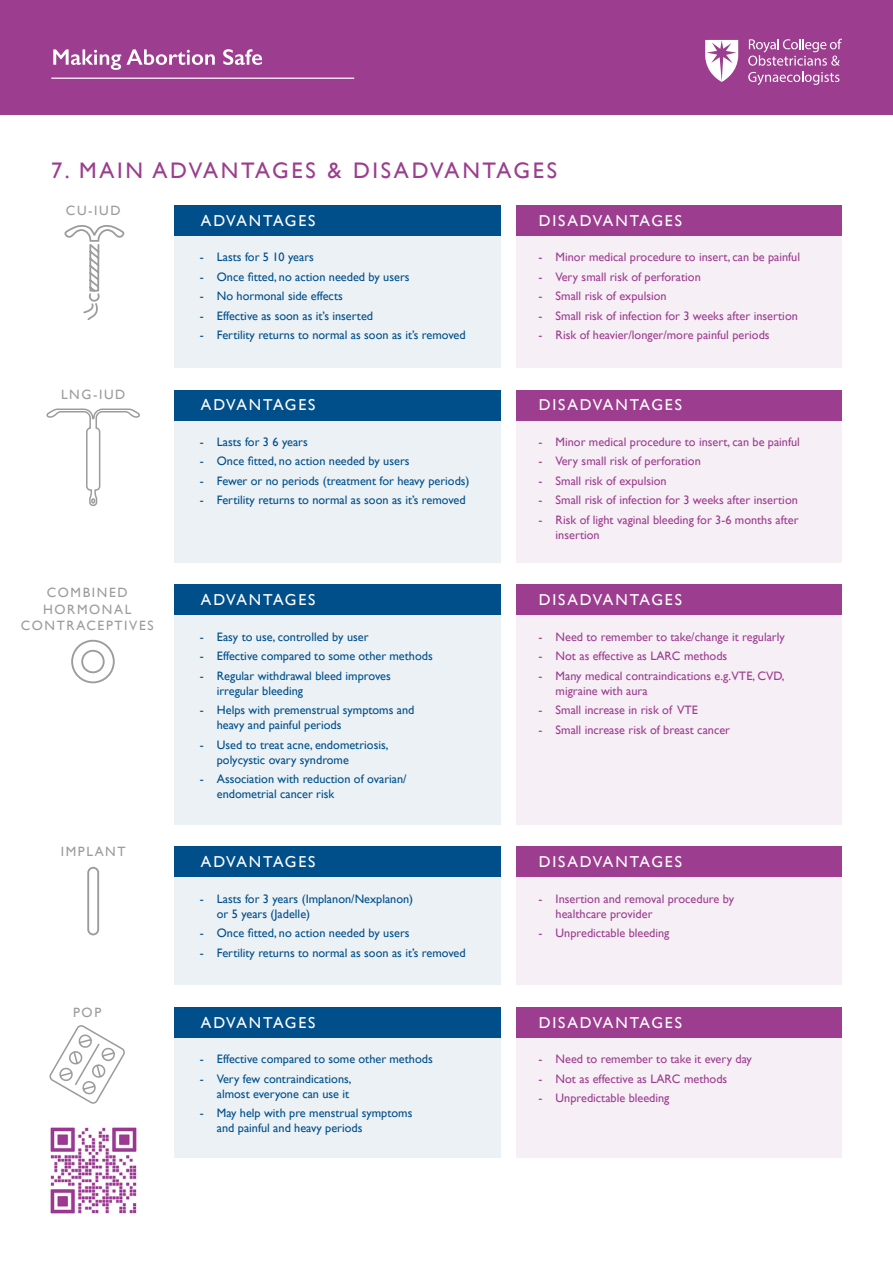
<style>
.page{position:relative;width:893px;height:1263px;background:#fff}
.page>*{position:absolute;margin:0;border:0;box-sizing:border-box;transform-origin:0 0}
.t1{font:22.5px "Gill Sans";letter-spacing:.12em;color:#9c3d8f}
.t2{font:15.75px "Gill Sans";letter-spacing:.12em;color:#fff}
.t3{font:13.5px "Gill Sans";letter-spacing:.12em;color:#9c9c9c}
.t4{font:12.3px/15px "Gill Sans";color:#004f8a}
.t5{font:12.3px/15px "Gill Sans";color:#9c3d8f}
</style>
<div class="page">
<div style="left:0;top:0;width:893px;height:115px;background:#9c3d8f"></div>
<hr style="left:51px;top:78px;width:303px;height:1px;background:#fff">
<svg style="left:53px;top:49px;width:162px;height:21px"></svg>
<svg style="left:223px;top:49px;width:39px;height:16px"></svg>
<svg style="left:748px;top:39px;width:94px;height:46px"></svg>
<svg style="left:705px;top:40px;width:33px;height:42px"></svg>
<img style="left:50px;top:1127px;width:87px;height:87px">
<div style="left:174px;top:236px;width:327px;height:131px;background:#ebf1f5"></div>
<div style="left:174px;top:420px;width:327px;height:143px;background:#ebf1f5"></div>
<div style="left:174px;top:877px;width:327px;height:107px;background:#ebf1f5"></div>
<div style="left:174px;top:1038px;width:327px;height:120px;background:#ebf1f5"></div>
<div style="left:174px;top:615px;width:327px;height:209px;background:#ebf1f5"></div>
<div style="left:516px;top:236px;width:326px;height:131px;background:#f7eff6"></div>
<div style="left:516px;top:420px;width:326px;height:143px;background:#f7eff6"></div>
<div style="left:516px;top:877px;width:326px;height:107px;background:#f7eff6"></div>
<div style="left:516px;top:1038px;width:326px;height:120px;background:#f7eff6"></div>
<div style="left:516px;top:615px;width:326px;height:209px;background:#f7eff6"></div>
<div style="left:174px;top:205px;width:327px;height:31px;background:#004f8a"></div>
<div style="left:174px;top:390px;width:327px;height:30px;background:#004f8a"></div>
<div style="left:174px;top:846px;width:327px;height:31px;background:#004f8a"></div>
<div style="left:174px;top:1007px;width:327px;height:31px;background:#004f8a"></div>
<div style="left:174px;top:584px;width:327px;height:31px;background:#004f8a"></div>
<div style="left:516px;top:205px;width:326px;height:31px;background:#9c3d8f"></div>
<div style="left:516px;top:390px;width:326px;height:30px;background:#9c3d8f"></div>
<div style="left:516px;top:846px;width:326px;height:31px;background:#9c3d8f"></div>
<div style="left:516px;top:1007px;width:326px;height:31px;background:#9c3d8f"></div>
<div style="left:516px;top:584px;width:326px;height:31px;background:#9c3d8f"></div>
<svg style="left:46px;top:408px;width:94px;height:99px"></svg>
<svg style="left:49px;top:1025px;width:76px;height:79px"></svg>
<svg style="left:64px;top:225px;width:61px;height:95px"></svg>
<div style="left:87px;top:867px;width:12px;height:68px;border:2px solid #9c9c9c;border-radius:5px"></div>
<div style="left:71px;top:640px;width:44px;height:43px;border:2px solid #9c9c9c;border-radius:50%"></div>
<div style="left:81px;top:650px;width:24px;height:23px;border:2px solid #9c9c9c;border-radius:50%"></div>
<p class="t1" style="left:51px;top:157px;width:507px">7. MAIN ADVANTAGES &amp; DISADVANTAGES</p>
<p class="t3" style="left:66px;top:202px;width:56px">CU-IUD</p>
<p class="t3" style="left:61px;top:387px;width:66px">LNG-IUD</p>
<p class="t3" style="left:47px;top:585px;width:82px">COMBINED</p>
<p class="t3" style="left:43px;top:601px;width:90px">HORMONAL</p>
<p class="t3" style="left:21px;top:618px;width:134px">CONTRACEPTIVES</p>
<p class="t3" style="left:61px;top:843px;width:66px">IMPLANT</p>
<p class="t3" style="left:73px;top:1004px;width:30px">POP</p>
<p class="t2" style="left:201px;top:211px;width:116px">ADVANTAGES</p>
<p class="t4" style="left:200px;top:250px;width:116px">- Lasts for 5 10 years</p>
<p class="t4" style="left:200px;top:269px;width:211px">- Once fitted, no action needed by users</p>
<p class="t4" style="left:200px;top:289px;width:144px">- No hormonal side effects</p>
<p class="t4" style="left:200px;top:308px;width:175px">- Effective as soon as it’s inserted</p>
<p class="t4" style="left:200px;top:328px;width:267px">- Fertility returns to normal as soon as it’s removed</p>
<p class="t2" style="left:201px;top:396px;width:116px">ADVANTAGES</p>
<p class="t4" style="left:200px;top:434px;width:109px">- Lasts for 3 6 years</p>
<p class="t4" style="left:200px;top:454px;width:211px">- Once fitted, no action needed by users</p>
<p class="t4" style="left:200px;top:473px;width:271px">- Fewer or no periods (treatment for heavy periods)</p>
<p class="t4" style="left:200px;top:493px;width:267px">- Fertility returns to normal as soon as it’s removed</p>
<p class="t2" style="left:201px;top:590px;width:116px">ADVANTAGES</p>
<p class="t4" style="left:200px;top:629px;width:170px">- Easy to use, controlled by user</p>
<p class="t4" style="left:200px;top:648px;width:234px">- Effective compared to some other methods</p>
<p class="t4" style="left:217px;top:668px;width:175px;text-indent:-17px">- Regular withdrawal bleed improves irregular bleeding</p>
<p class="t4" style="left:217px;top:702px;width:199px;text-indent:-17px">- Helps with premenstrual symptoms and heavy and painful periods</p>
<p class="t4" style="left:217px;top:737px;width:173px;text-indent:-17px">- Used to treat acne, endometriosis, polycystic ovary syndrome</p>
<p class="t4" style="left:217px;top:771px;width:191px;text-indent:-17px">- Association with reduction of ovarian/ endometrial cancer risk</p>
<p class="t2" style="left:201px;top:852px;width:116px">ADVANTAGES</p>
<p class="t4" style="left:217px;top:891px;width:198px;text-indent:-17px">- Lasts for 3 years (Implanon/Nexplanon) or 5 years (Jadelle)</p>
<p class="t4" style="left:200px;top:925px;width:211px">- Once fitted, no action needed by users</p>
<p class="t4" style="left:200px;top:945px;width:267px">- Fertility returns to normal as soon as it’s removed</p>
<p class="t2" style="left:201px;top:1013px;width:116px">ADVANTAGES</p>
<p class="t4" style="left:200px;top:1051px;width:234px">- Effective compared to some other methods</p>
<p class="t4" style="left:200px;top:1071px;width:153px;text-align:right">- Very few contraindications, almost everyone can use it</p>
<p class="t4" style="left:217px;top:1105px;width:197px;text-indent:-17px">- May help with pre menstrual symptoms and painful and heavy periods</p>
<p class="t2" style="left:539px;top:211px;width:145px">DISADVANTAGES</p>
<p class="t5" style="left:539px;top:250px;width:263px">- Minor medical procedure to insert, can be painful</p>
<p class="t5" style="left:539px;top:269px;width:164px">- Very small risk of perforation</p>
<p class="t5" style="left:539px;top:289px;width:130px">- Small risk of expulsion</p>
<p class="t5" style="left:539px;top:308px;width:261px">- Small risk of infection for 3 weeks after insertion</p>
<p class="t5" style="left:539px;top:328px;width:233px">- Risk of heavier/longer/more painful periods</p>
<p class="t2" style="left:539px;top:396px;width:145px">DISADVANTAGES</p>
<p class="t5" style="left:539px;top:434px;width:263px">- Minor medical procedure to insert, can be painful</p>
<p class="t5" style="left:539px;top:454px;width:164px">- Very small risk of perforation</p>
<p class="t5" style="left:539px;top:473px;width:130px">- Small risk of expulsion</p>
<p class="t5" style="left:539px;top:493px;width:261px">- Small risk of infection for 3 weeks after insertion</p>
<p class="t5" style="left:556px;top:512px;width:245px;text-indent:-17px">- Risk of light vaginal bleeding for 3-6 months after insertion</p>
<p class="t2" style="left:539px;top:590px;width:145px">DISADVANTAGES</p>
<p class="t5" style="left:539px;top:629px;width:248px">- Need to remember to take/change it regularly</p>
<p class="t5" style="left:539px;top:648px;width:190px">- Not as effective as LARC methods</p>
<p class="t5" style="left:556px;top:668px;width:230px;text-indent:-17px">- Many medical contraindications e.g.VTE, CVD, migraine with aura</p>
<p class="t5" style="left:539px;top:702px;width:161px">- Small increase in risk of VTE</p>
<p class="t5" style="left:539px;top:722px;width:193px">- Small increase risk of breast cancer</p>
<p class="t2" style="left:539px;top:852px;width:145px">DISADVANTAGES</p>
<p class="t5" style="left:556px;top:891px;width:180px;text-indent:-17px">- Insertion and removal procedure by healthcare provider</p>
<p class="t5" style="left:539px;top:925px;width:132px">- Unpredictable bleeding</p>
<p class="t2" style="left:539px;top:1013px;width:145px">DISADVANTAGES</p>
<p class="t5" style="left:539px;top:1051px;width:215px">- Need to remember to take it every day</p>
<p class="t5" style="left:539px;top:1071px;width:190px">- Not as effective as LARC methods</p>
<p class="t5" style="left:539px;top:1090px;width:132px">- Unpredictable bleeding</p>
</div>
